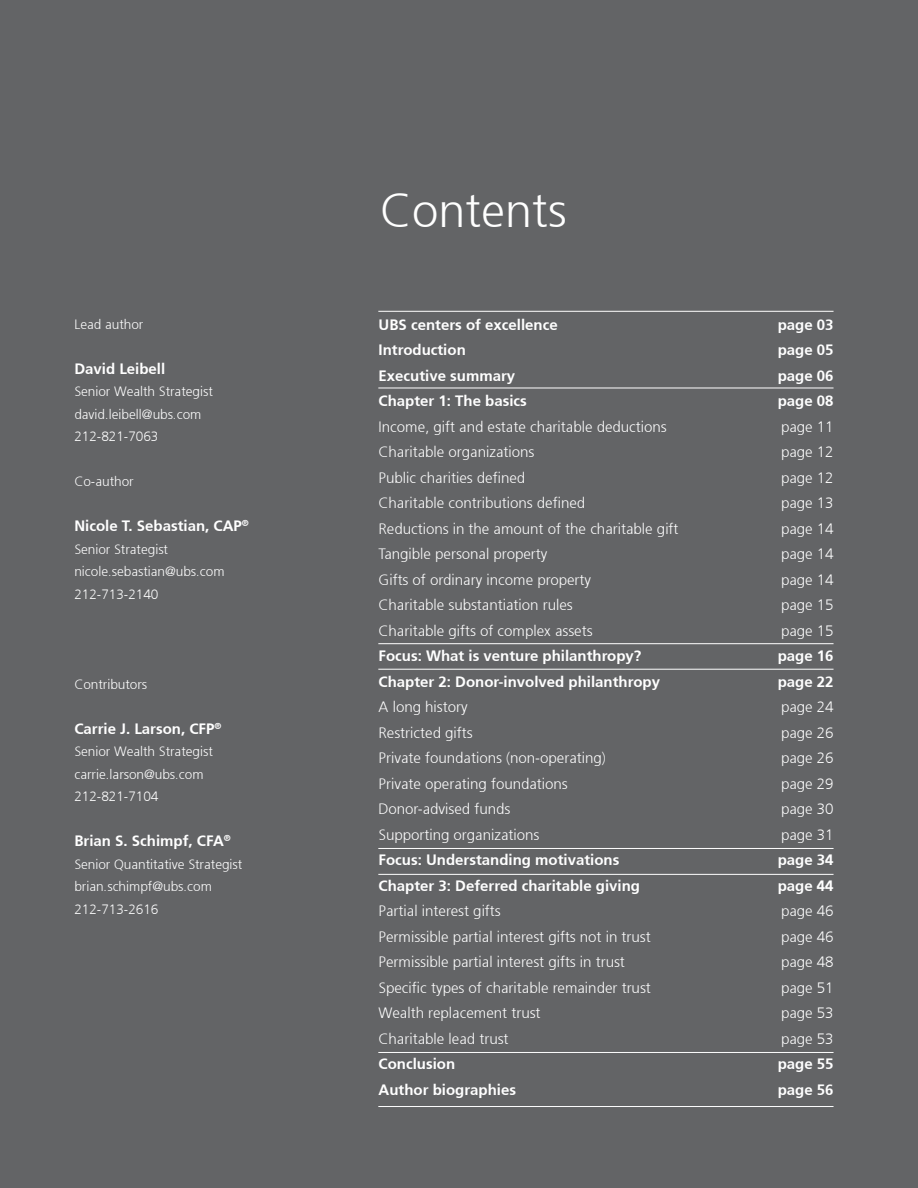
<style>
.page{position:relative;width:918px;height:1188px;background:#636466}
.page>*{position:absolute;margin:0;border:0;box-sizing:border-box;transform-origin:0 0}
.t1{font:300 48px "Frutiger 45";color:#fff}
.t2{font:300 15px "Frutiger 45";color:#fff}
.t3{font:300 15px "Frutiger 45";color:#fff}
.t4{font:300 13.5px "Frutiger 45";color:#fff}
</style>
<div class="page">
<hr style="left:378px;top:388px;width:456px;height:1px;background:#fff">
<hr style="left:378px;top:669px;width:456px;height:1px;background:#fff">
<hr style="left:378px;top:874px;width:456px;height:1px;background:#fff">
<hr style="left:378px;top:1052px;width:456px;height:1px;background:#fff">
<hr style="left:378px;top:311px;width:456px;height:1px;background:#fff">
<hr style="left:378px;top:643px;width:456px;height:1px;background:#fff">
<hr style="left:378px;top:848px;width:456px;height:1px;background:#fff">
<hr style="left:378px;top:1106px;width:456px;height:1px;background:#fff">
<p class="t4" style="left:74px;top:316px;width:71px">Lead author</p>
<p class="t3" style="left:74px;top:359px;width:92px">David Leibell</p>
<p class="t4" style="left:74px;top:384px;width:140px">Senior Wealth Strategist</p>
<p class="t4" style="left:74px;top:406px;width:129px">david.leibell@ubs.com</p>
<p class="t4" style="left:74px;top:429px;width:86px">212-821-7063</p>
<p class="t4" style="left:74px;top:474px;width:61px">Co-author</p>
<p class="t3" style="left:74px;top:517px;width:176px">Nicole T. Sebastian, CAP<sup>®</sup></p>
<p class="t4" style="left:74px;top:541px;width:95px">Senior Strategist</p>
<p class="t4" style="left:74px;top:564px;width:152px">nicole.sebastian@ubs.com</p>
<p class="t4" style="left:74px;top:586px;width:86px">212-713-2140</p>
<p class="t4" style="left:74px;top:676px;width:74px">Contributors</p>
<p class="t3" style="left:74px;top:719px;width:149px">Carrie J. Larson, CFP<sup>®</sup></p>
<p class="t4" style="left:74px;top:744px;width:140px">Senior Wealth Strategist</p>
<p class="t4" style="left:74px;top:766px;width:131px">carrie.larson@ubs.com</p>
<p class="t4" style="left:74px;top:789px;width:86px">212-821-7104</p>
<p class="t3" style="left:74px;top:832px;width:158px">Brian S. Schimpf, CFA<sup>®</sup></p>
<p class="t4" style="left:74px;top:856px;width:169px">Senior Quantitative Strategist</p>
<p class="t4" style="left:74px;top:879px;width:139px">brian.schimpf@ubs.com</p>
<p class="t4" style="left:74px;top:901px;width:86px">212-713-2616</p>
<p class="t1" style="left:380px;top:183px;width:188px">Contents</p>
<p class="t3" style="left:379px;top:315px;width:181px">UBS centers of excellence</p>
<p class="t3" style="left:778px;top:315px;width:57px">page 03</p>
<p class="t3" style="left:379px;top:341px;width:89px">Introduction</p>
<p class="t3" style="left:778px;top:341px;width:57px">page 05</p>
<p class="t3" style="left:379px;top:366px;width:138px">Executive summary</p>
<p class="t3" style="left:778px;top:366px;width:57px">page 06</p>
<p class="t3" style="left:379px;top:392px;width:150px">Chapter 1: The basics</p>
<p class="t3" style="left:778px;top:392px;width:57px">page 08</p>
<p class="t2" style="left:379px;top:418px;width:290px">Income, gift and estate charitable deductions</p>
<p class="t2" style="left:781px;top:418px;width:54px">page 11</p>
<p class="t2" style="left:379px;top:443px;width:157px">Charitable organizations</p>
<p class="t2" style="left:781px;top:443px;width:54px">page 12</p>
<p class="t2" style="left:379px;top:469px;width:148px">Public charities defined</p>
<p class="t2" style="left:781px;top:469px;width:54px">page 12</p>
<p class="t2" style="left:379px;top:494px;width:208px">Charitable contributions defined</p>
<p class="t2" style="left:781px;top:494px;width:54px">page 13</p>
<p class="t2" style="left:379px;top:520px;width:301px">Reductions in the amount of the charitable gift</p>
<p class="t2" style="left:781px;top:520px;width:54px">page 14</p>
<p class="t2" style="left:379px;top:545px;width:170px">Tangible personal property</p>
<p class="t2" style="left:781px;top:545px;width:54px">page 14</p>
<p class="t2" style="left:379px;top:571px;width:214px">Gifts of ordinary income property</p>
<p class="t2" style="left:781px;top:571px;width:54px">page 14</p>
<p class="t2" style="left:379px;top:596px;width:196px">Charitable substantiation rules</p>
<p class="t2" style="left:781px;top:596px;width:54px">page 15</p>
<p class="t2" style="left:379px;top:622px;width:216px">Charitable gifts of complex assets</p>
<p class="t2" style="left:781px;top:622px;width:54px">page 15</p>
<p class="t3" style="left:379px;top:647px;width:264px">Focus: What is venture philanthropy?</p>
<p class="t3" style="left:778px;top:647px;width:57px">page 16</p>
<p class="t3" style="left:379px;top:672px;width:283px">Chapter 2: Donor-involved philanthropy</p>
<p class="t3" style="left:778px;top:672px;width:57px">page 22</p>
<p class="t2" style="left:379px;top:698px;width:91px">A long history</p>
<p class="t2" style="left:781px;top:698px;width:54px">page 24</p>
<p class="t2" style="left:379px;top:724px;width:96px">Restricted gifts</p>
<p class="t2" style="left:781px;top:724px;width:54px">page 26</p>
<p class="t2" style="left:379px;top:749px;width:229px">Private foundations (non-operating)</p>
<p class="t2" style="left:781px;top:749px;width:54px">page 26</p>
<p class="t2" style="left:379px;top:775px;width:191px">Private operating foundations</p>
<p class="t2" style="left:781px;top:775px;width:54px">page 29</p>
<p class="t2" style="left:379px;top:800px;width:133px">Donor-advised funds</p>
<p class="t2" style="left:781px;top:800px;width:54px">page 30</p>
<p class="t2" style="left:379px;top:826px;width:162px">Supporting organizations</p>
<p class="t2" style="left:781px;top:826px;width:54px">page 31</p>
<p class="t3" style="left:379px;top:851px;width:242px">Focus: Understanding motivations</p>
<p class="t3" style="left:778px;top:851px;width:57px">page 34</p>
<p class="t3" style="left:379px;top:876px;width:263px">Chapter 3: Deferred charitable giving</p>
<p class="t3" style="left:778px;top:876px;width:57px">page 44</p>
<p class="t2" style="left:379px;top:902px;width:124px">Partial interest gifts</p>
<p class="t2" style="left:781px;top:902px;width:54px">page 46</p>
<p class="t2" style="left:379px;top:928px;width:274px">Permissible partial interest gifts not in trust</p>
<p class="t2" style="left:781px;top:928px;width:54px">page 46</p>
<p class="t2" style="left:379px;top:953px;width:248px">Permissible partial interest gifts in trust</p>
<p class="t2" style="left:781px;top:953px;width:54px">page 48</p>
<p class="t2" style="left:379px;top:979px;width:274px">Specific types of charitable remainder trust</p>
<p class="t2" style="left:781px;top:979px;width:54px">page 51</p>
<p class="t2" style="left:379px;top:1004px;width:163px">Wealth replacement trust</p>
<p class="t2" style="left:781px;top:1004px;width:54px">page 53</p>
<p class="t2" style="left:379px;top:1030px;width:132px">Charitable lead trust</p>
<p class="t2" style="left:781px;top:1030px;width:54px">page 53</p>
<p class="t3" style="left:379px;top:1055px;width:78px">Conclusion</p>
<p class="t3" style="left:778px;top:1055px;width:57px">page 55</p>
<p class="t3" style="left:379px;top:1080px;width:139px">Author biographies</p>
<p class="t3" style="left:778px;top:1080px;width:57px">page 56</p>
</div>
